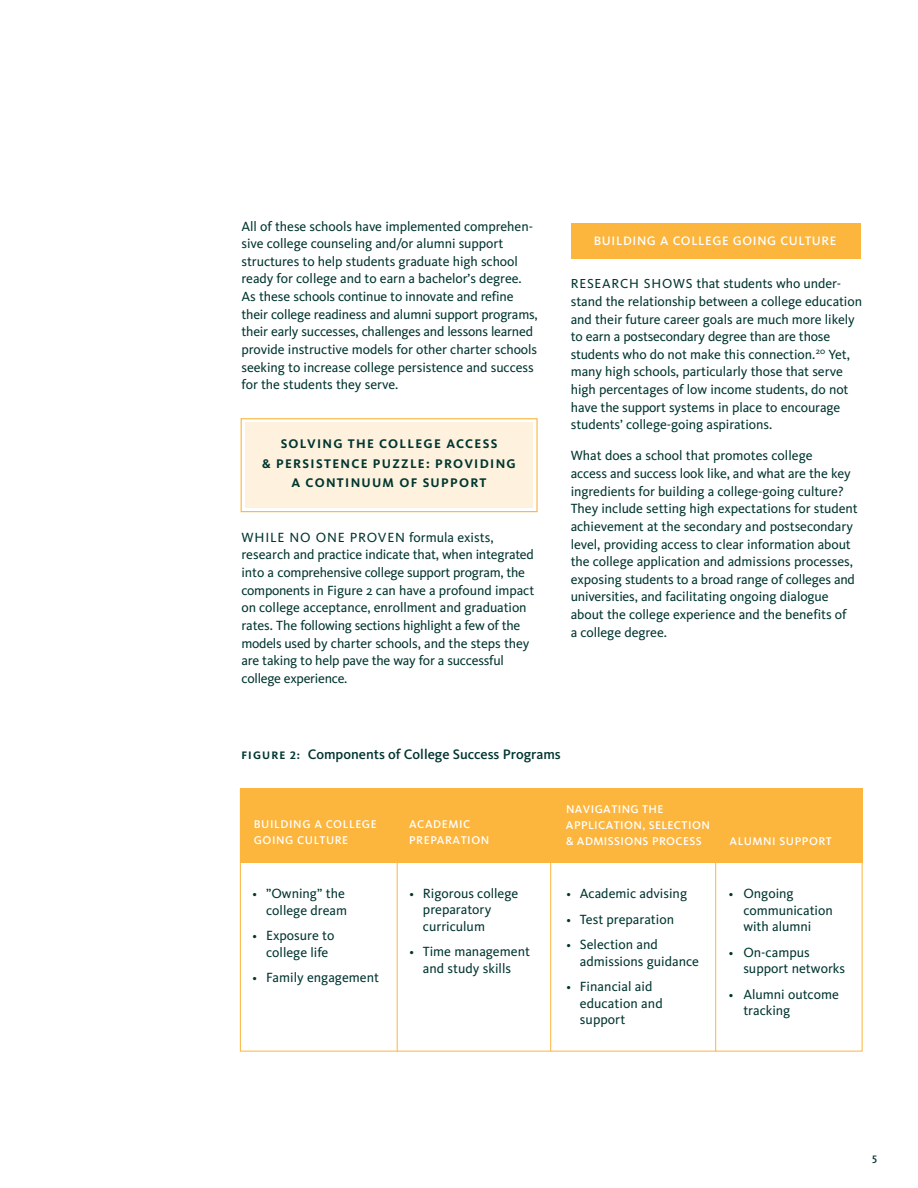
<style>
.page{position:relative;width:918px;height:1188px;background:#fff}
.page>*{position:absolute;margin:0;border:0;box-sizing:border-box;transform-origin:0 0}
.t1{font:500 14.25px "Kievit";color:#003530}
.t2{font:13.8px/17.5px "Kievit";letter-spacing:-.005em;color:#003530}
.t3{font:700 12.9px/19.5px "Kievit";letter-spacing:.1em;color:#003530;text-align:center}
.t4{font:500 12.75px/16.5px "Kievit";color:#fff}
.t5{font:500 12.75px "Kievit";letter-spacing:.05em;color:#fff}
.t6{font:500 11.7px/15.8px "Kievit";letter-spacing:.04em;color:#fff}
.t7{font:500 11.25px "Kievit";color:#003530}
.s1{font-size:13.5px}
.s2{font-weight:700;font-size:11.25px}
.s3{font-family:"Kievit Bold SC";font-weight:400;font-size:11.25px}
.s4{font-size:12px}
</style>
<div class="page">
<hr style="left:397px;top:853px;width:1px;height:199px;background:#fcb53d">
<hr style="left:550px;top:853px;width:1px;height:198px;background:#fcb53d">
<hr style="left:715px;top:853px;width:1px;height:198px;background:#fcb53d">
<div style="left:240px;top:788px;width:622px;height:74px;background:#fcb53d"></div>
<div style="left:241px;top:418px;width:297px;height:94px;border:1px solid #fcb53d"></div>
<div style="left:245px;top:422px;width:288px;height:86px;background:#fef2de"></div>
<div style="left:571px;top:223px;width:289px;height:36px;background:#fcb53d"></div>
<p class="t2" style="left:241px;top:219px;width:298px">All of these schools have implemented comprehen&shy;sive college counseling and/or alumni support structures to help students graduate high school ready for college and to earn a bachelor’s degree.<br>As these schools continue to innovate and refine their college readiness and alumni support programs, their early successes, challenges and lessons learned provide instructive models for other charter schools seeking to increase college persistence and success for the students they serve.</p>
<p class="t3" style="left:262px;top:436px;width:255px">SOLVING THE COLLEGE ACCESS<br>&amp; PERSISTENCE PUZZLE: PROVIDING<br>A CONTINUUM OF SUPPORT</p>
<p class="t2" style="left:241px;top:530px;width:294px">WHILE NO ONE PROVEN formula exists, research and practice indicate that, when integrated into a comprehensive college support program, the components in Figure 2 can have a profound impact on college acceptance, enrollment and graduation rates. The following sections highlight a few of the models used by charter schools, and the steps they are taking to help pave the way for a successful college experience.</p>
<p class="t5" style="left:594px;top:236px;width:244px">BUILDING A COLLEGE GOING CULTURE</p>
<p class="t2" style="left:571px;top:276px;width:293px"><span class="s1">RESEARCH SHOWS</span> that students who under&shy;stand the relationship between a college education and their future career goals are much more likely to earn a postsecondary degree than are those students who do not make this connection.<sup>20</sup> Yet, many high schools, particularly those that serve high percentages of low income students, do not have the support systems in place to encourage students’ college-going aspirations.</p>
<p class="t2" style="left:571px;top:448px;width:289px">What does a school that promotes college<br>access and success look like, and what are the key ingredients for building a college-going culture?<br>They include setting high expectations for student achievement at the secondary and postsecondary level, providing access to clear information about the college application and admissions processes, exposing students to a broad range of colleges and universities, and facilitating ongoing dialogue about the college experience and the benefits of<br>a college degree.</p>
<p class="t1" style="left:242px;top:749px;width:321px"><span class="s2">FIGURE</span> <span class="s3">2</span><span class="s2">:</span> Components of College Success Programs</p>
<p class="t6" style="left:254px;top:818px;width:124px">BUILDING A COLLEGE<br>GOING CULTURE</p>
<p class="t6" style="left:409px;top:818px;width:82px">ACADEMIC<br>PREPARATION</p>
<p class="t2" style="left:253px;top:887px;width:96px;line-height:16.5px;text-align:right"><span class="s4">•</span> ”Owning” the college dream</p>
<p class="t2" style="left:253px;top:929px;width:83px;line-height:16.5px;text-align:center"><span class="s4">•</span> Exposure to college life</p>
<p class="t2" style="left:253px;top:970px;width:128px"><span class="s4">•</span> Family engagement</p>
<p class="t2" style="left:423px;top:886px;width:97px;line-height:16.5px;text-indent:-14px"><span class="s4">•</span> Rigorous college preparatory curriculum</p>
<p class="t2" style="left:409px;top:945px;width:122px;line-height:16.5px;text-align:center"><span class="s4">•</span> Time management and study skills</p>
<p class="t6" style="left:566px;top:803px;width:145px">NAVIGATING THE<br>APPLICATION, SELECTION &amp; ADMISSIONS PROCESS</p>
<p class="t4" style="left:566px;top:807px;width:143px">Application, Selection and Admissions Processes</p>
<p class="t2" style="left:566px;top:886px;width:122px"><span class="s4">•</span> Academic advising</p>
<p class="t2" style="left:566px;top:912px;width:109px"><span class="s4">•</span> Test preparation</p>
<p class="t2" style="left:580px;top:938px;width:121px;line-height:16.5px;text-indent:-14px"><span class="s4">•</span> Selection and admissions guidance</p>
<p class="t2" style="left:580px;top:980px;width:84px;line-height:16.5px;text-indent:-14px"><span class="s4">•</span> Financial aid education and support</p>
<p class="t6" style="left:729px;top:834px;width:104px">ALUMNI SUPPORT</p>
<p class="t2" style="left:743px;top:887px;width:91px;line-height:16.5px;text-indent:-14px"><span class="s4">•</span> Ongoing communication with alumni</p>
<p class="t2" style="left:743px;top:945px;width:103px;line-height:16.5px;text-indent:-14px"><span class="s4">•</span> On-campus support networks</p>
<p class="t2" style="left:743px;top:987px;width:97px;line-height:16.5px;text-indent:-14px"><span class="s4">•</span> Alumni outcome tracking</p>
<p class="t7" style="left:872px;top:1154px;width:6px">5</p>
</div>
